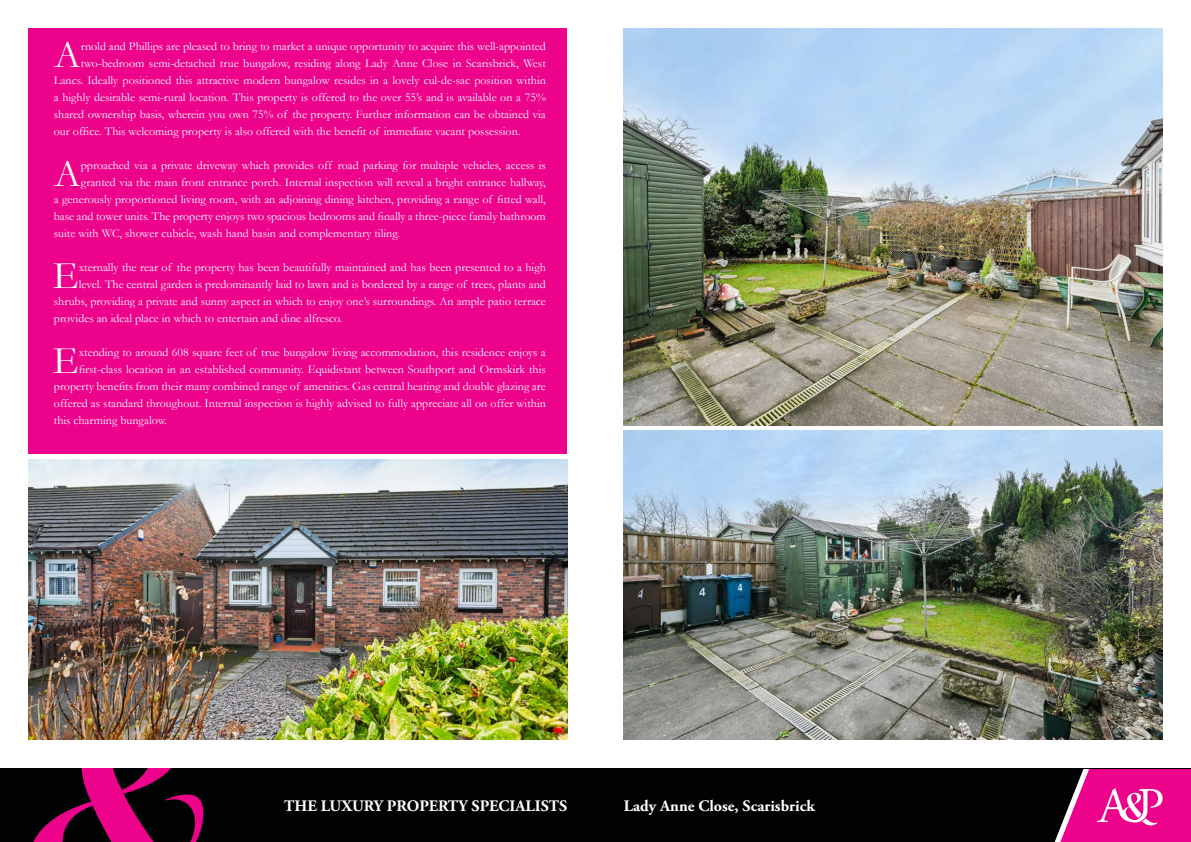
<style>
.page{position:relative;width:1191px;height:842px;background:#fff}
.page>*{position:absolute;margin:0;border:0;box-sizing:border-box;transform-origin:0 0}
.t1{font:39.3px "Garamond";color:#fff}
.t2{font:700 16px "Adobe Garamond Pro";color:#fff}
.t3{font:12px "Garamond";color:#fff}
</style>
<div class="page">
<div style="left:0;top:769px;width:1191px;height:73px;background:#010203"></div>
<svg style="left:33px;top:769px;width:171px;height:73px"></svg>
<svg style="left:1054px;top:769px;width:137px;height:73px;background:#d51e89"></svg>
<img style="left:28px;top:459px;width:539px;height:281px">
<div style="left:28px;top:28px;width:539px;height:426px;background:#ed028c"></div>
<img style="left:624px;top:28px;width:538px;height:397px">
<img style="left:624px;top:431px;width:538px;height:309px">
<p class="t1" style="left:54px;top:29px;width:28px">A</p>
<p class="t3" style="left:81px;top:39px;width:466px">rnold and Phillips are pleased to bring to market a unique opportunity to acquire this well-appointed</p>
<p class="t3" style="left:81px;top:56px;width:466px">two-bedroom semi-detached true bungalow, residing along Lady Anne Close in Scarisbrick, West</p>
<p class="t3" style="left:54px;top:73px;width:493px">Lancs. Ideally positioned this attractive modern bungalow resides in a lovely cul-de-sac position within</p>
<p class="t3" style="left:54px;top:90px;width:493px">a highly desirable semi-rural location. This property is offered to the over 55’s and is available on a 75%</p>
<p class="t3" style="left:54px;top:107px;width:493px">shared ownership basis, wherein you own 75% of the property. Further information can be obtained via</p>
<p class="t3" style="left:54px;top:124px;width:468px">our office. This welcoming property is also offered with the benefit of immediate vacant possession.</p>
<p class="t1" style="left:54px;top:148px;width:28px">A</p>
<p class="t3" style="left:81px;top:158px;width:466px">pproached via a private driveway which provides off road parking for multiple vehicles, access is</p>
<p class="t3" style="left:81px;top:175px;width:466px">granted via the main front entrance porch. Internal inspection will reveal a bright entrance hallway,</p>
<p class="t3" style="left:54px;top:192px;width:493px">a generously proportioned living room, with an adjoining dining kitchen, providing a range of fitted wall,</p>
<p class="t3" style="left:54px;top:209px;width:493px">base and tower units. The property enjoys two spacious bedrooms and finally a three-piece family bathroom</p>
<p class="t3" style="left:54px;top:226px;width:347px">suite with WC, shower cubicle, wash hand basin and complementary tiling.</p>
<p class="t1" style="left:53px;top:250px;width:27px">E</p>
<p class="t3" style="left:79px;top:260px;width:468px">xternally the rear of the property has been beautifully maintained and has been presented to a high</p>
<p class="t3" style="left:79px;top:277px;width:468px">level. The central garden is predominantly laid to lawn and is bordered by a range of trees, plants and</p>
<p class="t3" style="left:54px;top:294px;width:493px">shrubs, providing a private and sunny aspect in which to enjoy one’s surroundings. An ample patio terrace</p>
<p class="t3" style="left:54px;top:311px;width:290px">provides an ideal place in which to entertain and dine alfresco.</p>
<p class="t1" style="left:53px;top:335px;width:27px">E</p>
<p class="t3" style="left:79px;top:345px;width:468px">xtending to around 608 square feet of true bungalow living accommodation, this residence enjoys a</p>
<p class="t3" style="left:79px;top:362px;width:468px">first-class location in an established community. Equidistant between Southport and Ormskirk this</p>
<p class="t3" style="left:54px;top:379px;width:493px">property benefits from their many combined range of amenities. Gas central heating and double glazing are</p>
<p class="t3" style="left:54px;top:396px;width:493px">offered as standard throughout. Internal inspection is highly advised to fully appreciate all on offer within</p>
<p class="t3" style="left:54px;top:413px;width:115px">this charming bungalow.</p>
<p class="t2" style="left:284px;top:797px;width:284px">THE LUXURY PROPERTY SPECIALISTS</p>
<p class="t2" style="left:624px;top:797px;width:192px">Lady Anne Close, Scarisbrick</p>
</div>
